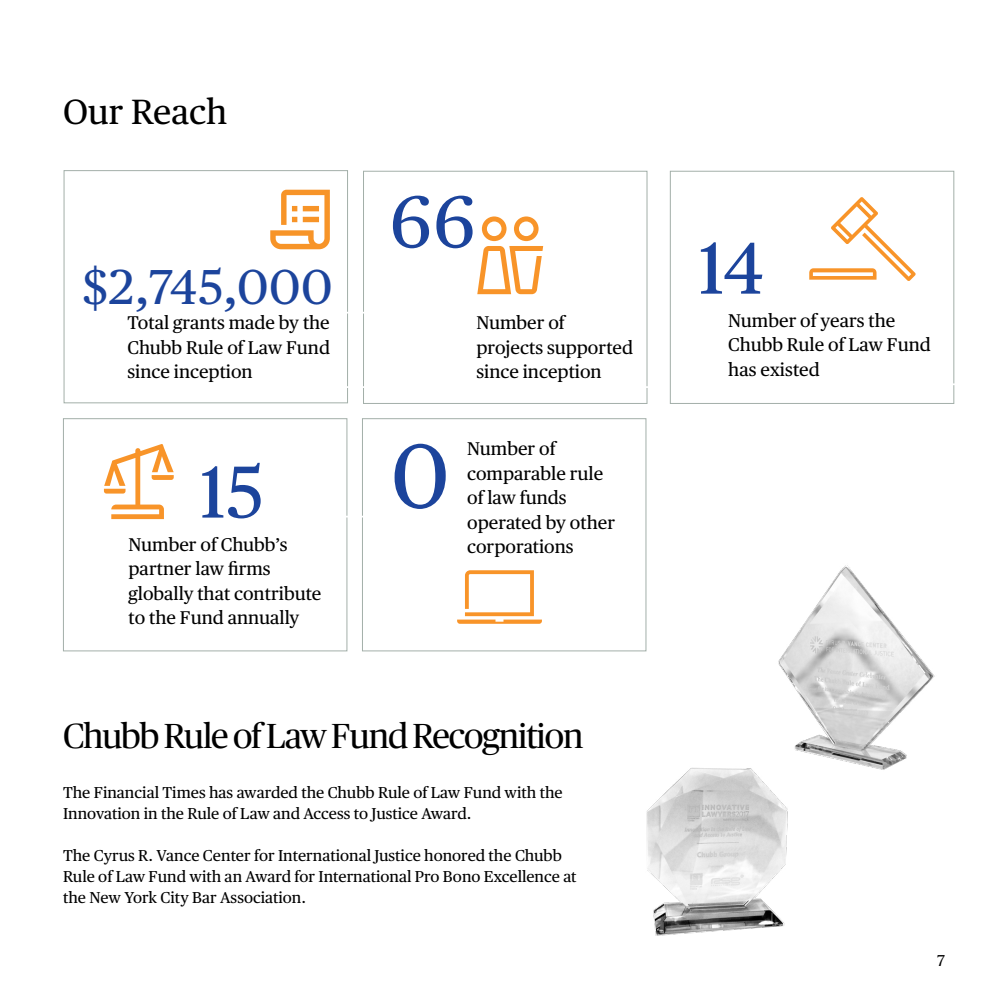
<style>
.page{position:relative;width:1008px;height:1008px;background:#fff}
.page>*{position:absolute;margin:0;border:0;box-sizing:border-box;transform-origin:0 0}
.t1{font:91px "Chubb Publico Text";color:#1c449c}
.t2{font:73.5px "Chubb Publico Text";color:#1c449c}
.t3{font:49px "Chubb Publico Text";letter-spacing:.005em;color:#1c449c}
.t4{font:35px "Chubb Publico App";letter-spacing:-.03em;color:#000}
.t5{font:35px "Chubb Publico Text";color:#000}
.t6{font:18.38px/24.5px "Chubb Publico Text";color:#000}
.t7{font:15.75px/21px "Chubb Publico Text";color:#000}
</style>
<div class="page">
<div style="left:64px;top:170px;width:284px;height:233px;border:1px solid #a3afa9"></div>
<div style="left:363px;top:171px;width:284px;height:233px;border:1px solid #a3afa9"></div>
<hr style="left:83px;top:312px;width:402px;height:2px;background:#fff">
<hr style="left:127px;top:386px;width:246px;height:2px;background:#fff">
<div style="left:63px;top:418px;width:284px;height:233px;border:1px solid #a3afa9"></div>
<svg style="left:104px;top:444px;width:70px;height:75px"></svg>
<hr style="left:476px;top:386px;width:192px;height:2px;background:#fff">
<svg style="left:477px;top:216px;width:66px;height:78px"></svg>
<div style="left:362px;top:418px;width:284px;height:233px;border:1px solid #a3afa9"></div>
<hr style="left:340px;top:516px;width:109px;height:1px;background:#fff">
<svg style="left:457px;top:570px;width:85px;height:54px"></svg>
<div style="left:670px;top:171px;width:284px;height:233px;border:1px solid #a3afa9"></div>
<hr style="left:728px;top:383px;width:229px;height:2px;background:#fff">
<svg style="left:809px;top:197px;width:107px;height:84px"></svg>
<svg style="left:270px;top:190px;width:60px;height:59px"></svg>
<img style="left:778px;top:565px;width:157px;height:205px">
<img style="left:646px;top:754px;width:159px;height:182px">
<h3 class="t5" style="left:63px;top:85px;width:166px">Our Reach</h3>
<h3 class="t3" style="left:83px;top:250px;width:251px">$2,745,000</h3>
<p class="t6" style="left:127px;top:310px;width:204px;text-align:justify">Total grants made by the Chubb Rule of Law Fund since inception</p>
<h2 class="t2" style="left:200px;top:437px;width:66px">15</h2>
<p class="t6" style="left:129px;top:531px;width:194px">Number of Chubb’s partner law firms globally that contribute to the Fund annually</p>
<h2 class="t2" style="left:390px;top:166px;width:87px">66</h2>
<p class="t6" style="left:476px;top:310px;width:158px">Number of projects supported since inception</p>
<h1 class="t1" style="left:391px;top:407px;width:60px">0</h1>
<p class="t6" style="left:467px;top:436px;width:149px">Number of comparable rule of law funds operated by other corporations</p>
<h3 class="t4" style="left:63px;top:712px;width:522px">Chubb Rule of Law Fund Recognition</h3>
<p class="t7" style="left:63px;top:781px;width:501px">The Financial Times has awarded the Chubb Rule of Law Fund with the<br>Innovation in the Rule of Law and Access to Justice Award.</p>
<p class="t7" style="left:63px;top:844px;width:515px">The Cyrus R. Vance Center for International Justice honored the Chubb<br>Rule of Law Fund with an Award for International Pro Bono Excellence at the New York City Bar Association.</p>
<h2 class="t2" style="left:698px;top:213px;width:68px">14</h2>
<p class="t6" style="left:728px;top:307px;width:204px">Number of years the<br>Chubb Rule of Law Fund has existed</p>
<p class="t7" style="left:937px;top:949px;width:9px">7</p>
</div>
